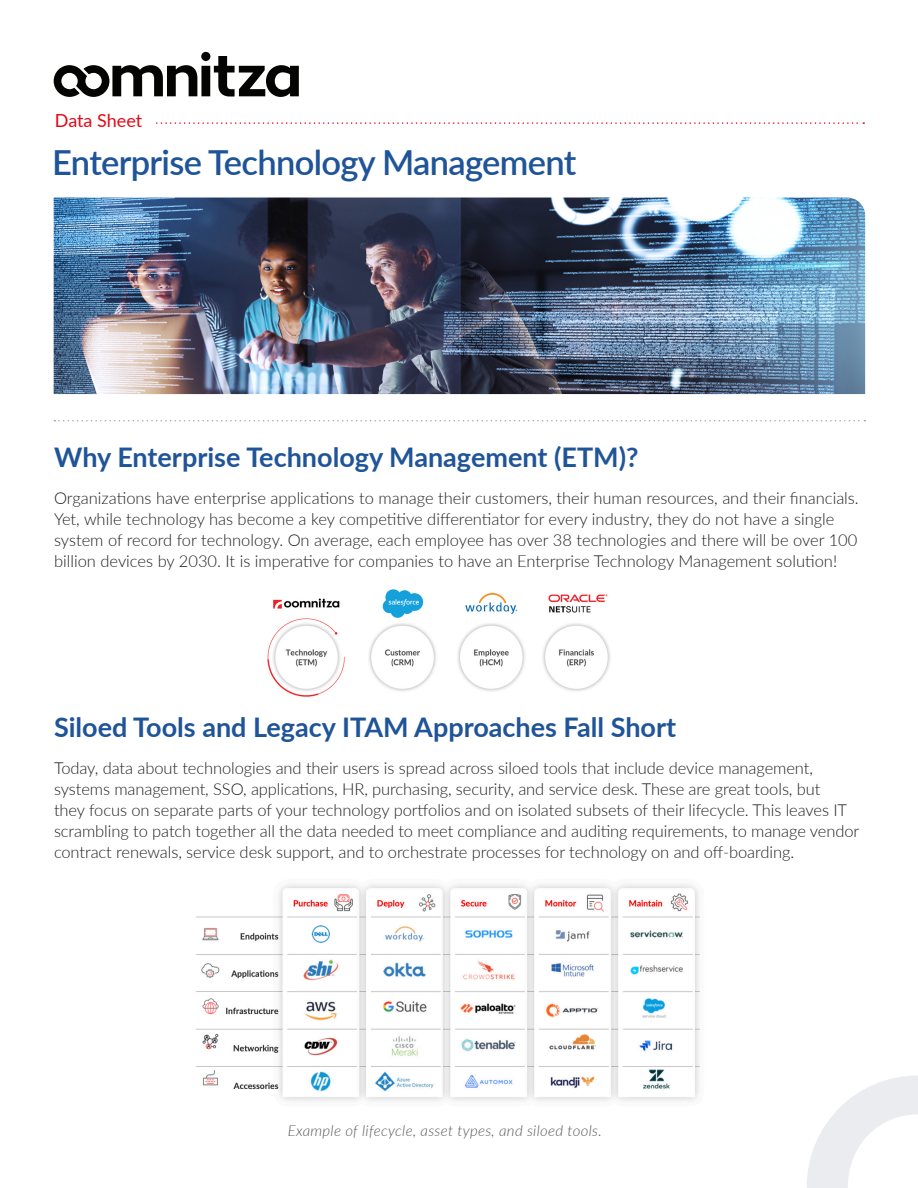
<style>
.page{position:relative;width:918px;height:1188px;background:#fff}
.page>*{position:absolute;margin:0;border:0;box-sizing:border-box;transform-origin:0 0}
.Document_Main_Header{font:600 34.5px "Lato";letter-spacing:-.02em;color:#1f5498}
.Section_header{font:700 27px "Lato";color:#1f5498}
.t1{font:18px "Lato";letter-spacing:-.005em;color:#e50714}
.Main_Body_Copy{font:300 16.5px/21px "Lato";letter-spacing:-.005em;color:#231f20}
.Intro_Copy{font:300 16.5px/21px "Lato";color:#231f20}
.t2{font:italic 300 15px "Lato";letter-spacing:.02em;color:#57585a}
</style>
<div class="page">
<svg style="left:54px;top:52px;width:245px;height:45px"></svg>
<svg style="left:156px;top:122px;width:708px;height:2px"></svg>
<svg style="left:54px;top:420px;width:811px;height:2px"></svg>
<img style="left:54px;top:198px;width:811px;height:196px">
<svg style="left:807px;top:1076px;width:111px;height:112px"></svg>
<img style="left:267px;top:589px;width:343px;height:108px">
<img style="left:196px;top:884px;width:504px;height:218px">
<p class="t1" style="left:55px;top:107px;width:89px">Data Sheet</p>
<p class="Document_Main_Header" style="left:52px;top:137px;width:526px">Enterprise Technology Management</p>
<p class="Section_header" style="left:54px;top:438px;width:586px">Why Enterprise Technology Management (ETM)?</p>
<p class="Intro_Copy" style="left:54px;top:487px;width:806px">Organizations have enterprise applications to manage their customers, their human resources, and their financials.<br>Yet, while technology has become a key competitive differentiator for every industry, they do not have a single system of record for technology. On average, each employee has over 38 technologies and there will be over 100 billion devices by 2030. It is imperative for companies to have an Enterprise Technology Management solution!</p>
<p class="Section_header" style="left:54px;top:707px;width:624px">Siloed Tools and Legacy ITAM Approaches Fall Short</p>
<p class="Main_Body_Copy" style="left:54px;top:757px;width:807px">Today, data about technologies and their users is spread across siloed tools that include device management, systems management, SSO, applications, HR, purchasing, security, and service desk. These are great tools, but<br>they focus on separate parts of your technology portfolios and on isolated subsets of their lifecycle. This leaves IT scrambling to patch together all the data needed to meet compliance and auditing requirements, to manage vendor contract renewals, service desk support, and to orchestrate processes for technology on and off-boarding.</p>
<p class="t2" style="left:288px;top:1120px;width:315px">Example of lifecycle, asset types, and siloed tools.</p>
</div>
